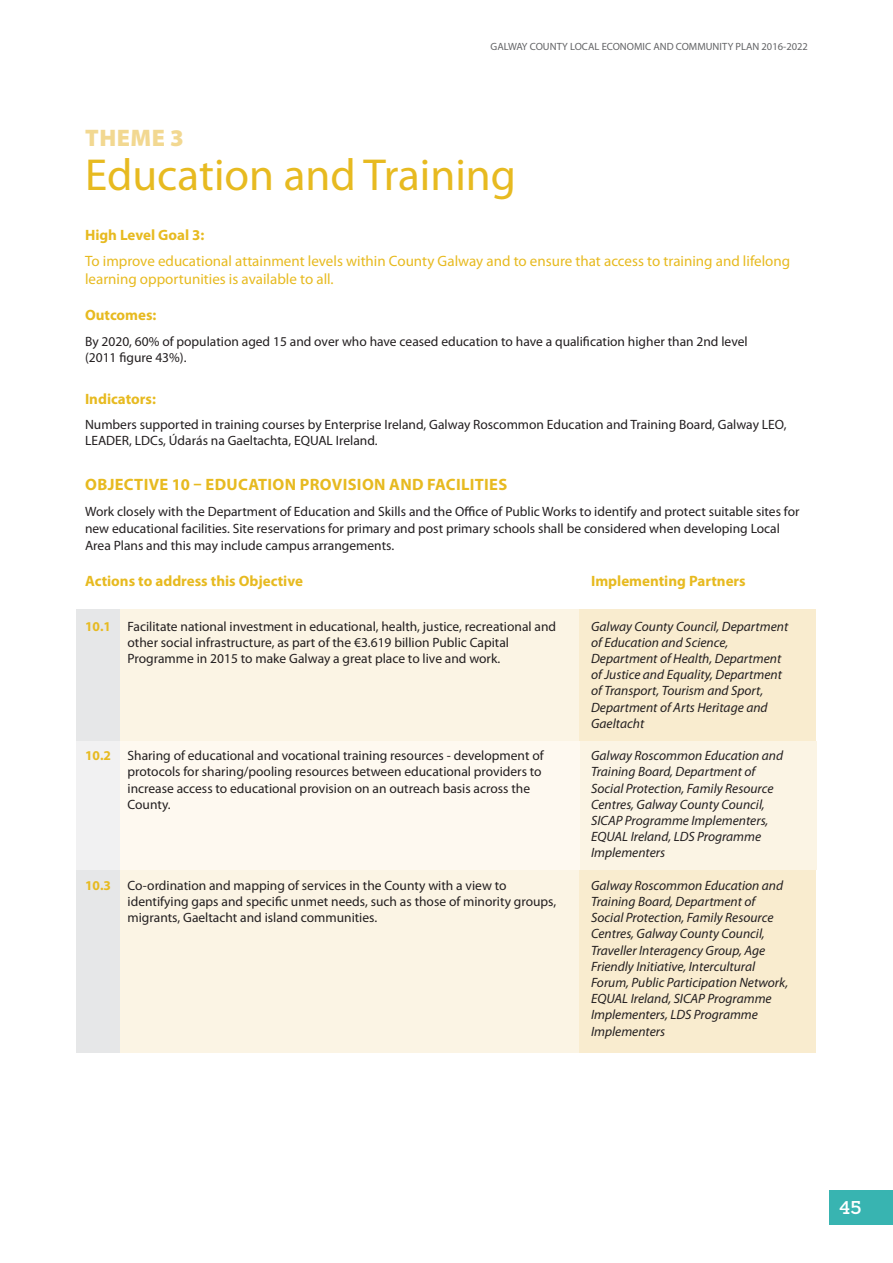
<style>
.page{position:relative;width:893px;height:1263px;background:#fff}
.page>*{position:absolute;margin:0;border:0;box-sizing:border-box;transform-origin:0 0}
.t1{font:45px "Myriad Pro";color:#e7ba20}
.t2{font:900 24px "Myriad Pro";letter-spacing:.02em;color:#f2d891}
.t3{font:600 18px "Sanchez";color:#fff}
.t4{font:700 16.5px "Myriad Pro";letter-spacing:.02em;color:#e7ba20}
.t5{font:15px/18px "Myriad Pro";color:#e7ba20}
.t6{font:700 15px "Myriad Pro";color:#e7ba20}
.t7{font:13.5px/16.2px "Myriad Pro";color:#231f20}
.t8{font:italic 13.5px/16.2px "Myriad Pro";color:#231f20}
.t9{font:10.5px "Myriad";color:#636466}
.s1{font-weight:700;color:#e7ba20}
</style>
<div class="page">
<div style="left:77px;top:609px;width:739px;height:443px;background:#f9eccf"></div>
<div style="left:77px;top:609px;width:502px;height:443px;background:#fbf4e4"></div>
<div style="left:77px;top:609px;width:43px;height:443px;background:#e6e7e8"></div>
<div style="left:579px;top:741px;width:237px;height:128px;background:#fbf4e4"></div>
<div style="left:120px;top:741px;width:459px;height:128px;background:#fef9f0"></div>
<div style="left:77px;top:741px;width:43px;height:128px;background:#f1f1f2"></div>
<div style="left:829px;top:1191px;width:64px;height:34px;background:#38b4b1"></div>
<p class="t9" style="left:491px;top:43px;width:319px">GALWAY COUNTY LOCAL ECONOMIC AND COMMUNITY PLAN 2016-2022</p>
<h2 class="t2" style="left:85px;top:123px;width:100px">THEME 3</h2>
<h1 class="t1" style="left:85px;top:158px;width:432px">Education and Training</h1>
<p class="t6" style="left:85px;top:229px;width:121px">High Level Goal 3:</p>
<p class="t5" style="left:85px;top:253px;width:707px">To improve educational attainment levels within County Galway and to ensure that access to training and lifelong learning opportunities is available to all.</p>
<p class="t6" style="left:85px;top:309px;width:73px">Outcomes:</p>
<p class="t7" style="left:85px;top:334px;width:664px">By 2020, 60% of population aged 15 and over who have ceased education to have a qualification higher than 2nd level (2011 figure 43%).</p>
<p class="t6" style="left:85px;top:393px;width:72px">Indicators:</p>
<p class="t7" style="left:85px;top:418px;width:703px">Numbers supported in training courses by Enterprise Ireland, Galway Roscommon Education and Training Board, Galway LEO,<br>LEADER, LDCs, Údarás na Gaeltachta, EQUAL Ireland.</p>
<p class="t4" style="left:85px;top:478px;width:424px">OBJECTIVE 10 EDUCATION PROVISION AND FACILITIES</p>
<p class="t7" style="left:85px;top:505px;width:716px;line-height:16.8px">Work closely with the Department of Education and Skills and the Office of Public Works to identify and protect suitable sites for new educational facilities. Site reservations for primary and post primary schools shall be considered when developing Local<br>Area Plans and this may include campus arrangements.</p>
<p class="t6" style="left:85px;top:575px;width:219px">Actions to address this Objective</p>
<p class="t6" style="left:591px;top:575px;width:156px">Implementing Partners</p>
<p class="t7" style="left:128px;top:619px;width:430px;text-indent:-43px"><span class="s1">10.1</span> Facilitate national investment in educational, health, justice, recreational and other social infrastructure, as part of the €3.619 billion Public Capital<br>Programme in 2015 to make Galway a great place to live and work.</p>
<p class="t8" style="left:591px;top:619px;width:199px">Galway County Council, Department of Education and Science,<br>Department of Health, Department of Justice and Equality, Department of Transport, Tourism and Sport,<br>Department of Arts Heritage and<br>Gaeltacht</p>
<p class="t8" style="left:591px;top:749px;width:194px">Galway Roscommon Education and<br>Training Board, Department of<br>Social Protection, Family Resource<br>Centres, Galway County Council,<br>SICAP Programme Implementers,<br>EQUAL Ireland, LDS Programme<br>Implementers</p>
<p class="t8" style="left:591px;top:878px;width:199px">Galway Roscommon Education and<br>Training Board, Department of<br>Social Protection, Family Resource<br>Centres, Galway County Council,<br>Traveller Interagency Group, Age<br>Friendly Initiative, Intercultural<br>Forum, Public Participation Network,<br>EQUAL Ireland, SICAP Programme<br>Implementers, LDS Programme<br>Implementers</p>
<p class="t7" style="left:128px;top:749px;width:418px;text-indent:-43px"><span class="s1">10.2</span> Sharing of educational and vocational training resources - development of protocols for sharing/pooling resources between educational providers to increase access to educational provision on an outreach basis across the County.</p>
<p class="t7" style="left:128px;top:878px;width:430px;text-indent:-43px"><span class="s1">10.3</span> Co-ordination and mapping of services in the County with a view to identifying gaps and specific unmet needs, such as those of minority groups, migrants, Gaeltacht and island communities.</p>
<h3 class="t3" style="left:839px;top:1200px;width:23px">45</h3>
</div>
